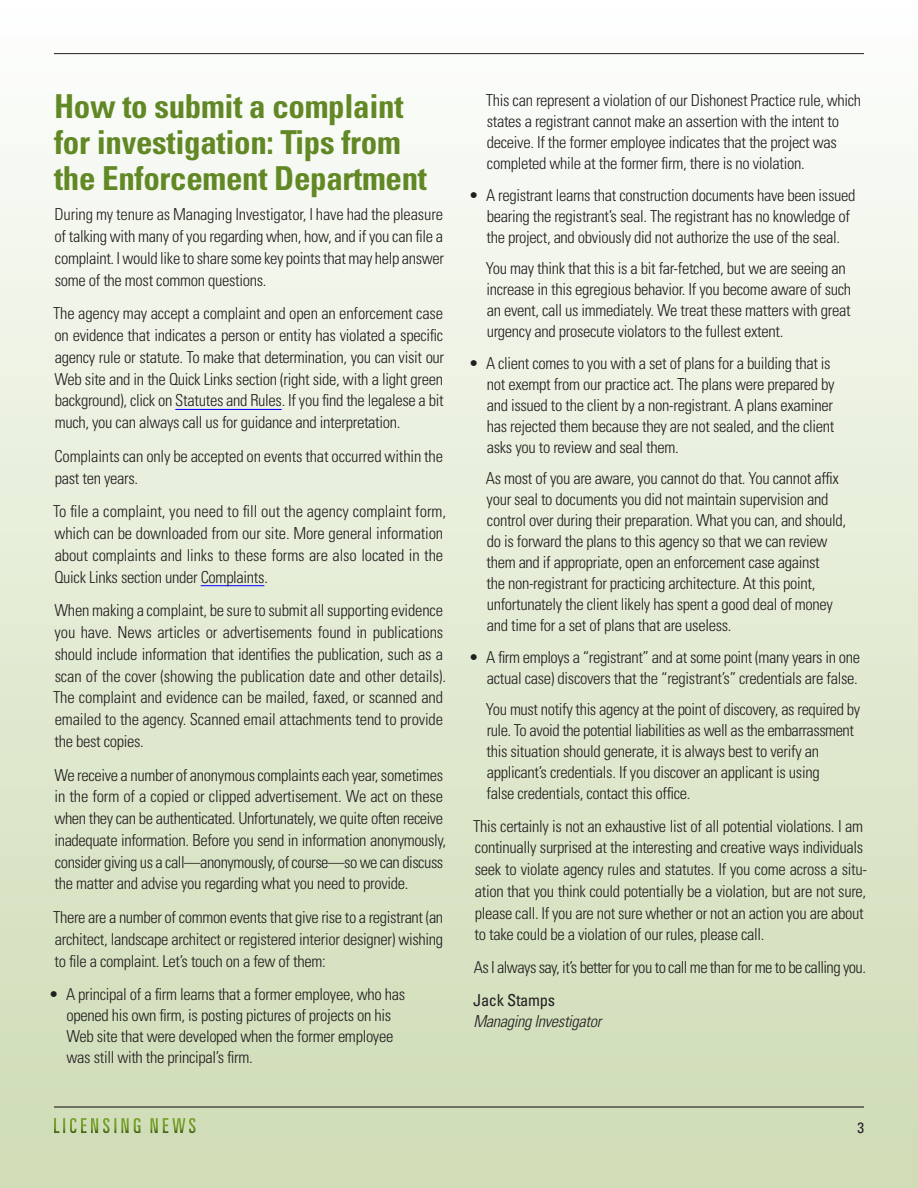
<style>
.page{position:relative;width:918px;height:1188px;background:#fff}
.page>*{position:absolute;margin:0;border:0;box-sizing:border-box;transform-origin:0 0}
.Text-Header{font:700 condensed 33px/36px "Univers LT Std";letter-spacing:-.01em;color:#628825}
.CE-Text{font:300 condensed 16.5px/21.8px "Univers LT Std";letter-spacing:-.02em;color:#231f20}
.CE-Text_Bulletted{font:300 condensed 16.5px/21px "Univers LT Std";letter-spacing:-.02em;color:#231f20}
.CE-Text-2{font:italic 300 condensed 16.5px "Univers LT Std";letter-spacing:-.02em;color:#231f20}
.CE-Text-3{font:condensed 16.5px "Univers LT Std";letter-spacing:-.02em;color:#231f20}
.t1{font:condensed 15px "Univers LT Std";color:#231f20}
</style>
<div class="page">
<div style="left:0;top:0;width:918px;height:1188px;background:linear-gradient(to bottom,#fdfefc,#cddbb3)"></div>
<hr style="left:54px;top:53px;width:810px;height:1px;background:#231f20">
<svg style="left:54px;top:1118px;width:141px;height:15px;background:#adc386"></svg>
<hr style="left:54px;top:1106px;width:810px;height:2px;background:#231f20">
<hr style="left:175px;top:409px;width:107px;height:1px;background:#00f">
<hr style="left:201px;top:585px;width:63px;height:1px;background:#00f">
<p class="Text-Header" style="left:54px;top:89px;width:375px">How to submit a complaint for investigation: Tips from the Enforcement Department</p>
<p class="CE-Text" style="left:55px;top:204px;width:391px;text-align:justify">During my tenure as Managing Investigator, I have had the pleasure of talking with many of you regarding when, how, and if you can file a complaint. I would like to share some key points that may help answer some of the most common questions.</p>
<p class="CE-Text" style="left:53px;top:303px;width:393px;text-align:justify">The agency may accept a complaint and open an enforcement case on evidence that indicates a person or entity has violated a specific agency rule or statute. To make that determination, you can visit our Web site and in the Quick Links section (right side, with a light green background), click on Statutes and Rules. If you find the legalese a bit much, you can always call us for guidance and interpretation.</p>
<p class="CE-Text" style="left:54px;top:445px;width:390px">Complaints can only be accepted on events that occurred within the past ten years.</p>
<p class="CE-Text" style="left:53px;top:501px;width:395px">To file a complaint, you need to fill out the agency complaint form, which can be downloaded from our site. More general information about complaints and links to these forms are also located in the Quick Links section under Complaints.</p>
<p class="CE-Text" style="left:53px;top:600px;width:394px">When making a complaint, be sure to submit all supporting evidence you have. News articles or advertisements found in publications should include information that identifies the publication, such as a scan of the cover (showing the publication date and other details).<br>The complaint and evidence can be mailed, faxed, or scanned and emailed to the agency. Scanned email attachments tend to provide the best copies.</p>
<p class="CE-Text" style="left:54px;top:764px;width:393px">We receive a number of anonymous complaints each year, sometimes in the form of a copied or clipped advertisement. We act on these when they can be authenticated. Unfortunately, we quite often receive inadequate information. Before you send in information anonymously, consider giving us a call—anonymously, of course—so we can discuss the matter and advise you regarding what you need to provide.</p>
<p class="CE-Text" style="left:53px;top:907px;width:392px;text-align:justify">There are a number of common events that give rise to a registrant (an architect, landscape architect or registered interior designer) wishing to file a complaint. Let’s touch on a few of them:</p>
<p class="CE-Text_Bulletted" style="left:66px;top:983px;width:340px;text-indent:-18px">• A principal of a firm learns that a former employee, who has opened his own firm, is posting pictures of projects on his Web site that were developed when the former employee was still with the principal’s firm.</p>
<p class="CE-Text_Bulletted" style="left:486px;top:90px;width:377px">This can represent a violation of our Dishonest Practice rule, which states a registrant cannot make an assertion with the intent to deceive. If the former employee indicates that the project was completed while at the former firm, there is no violation.</p>
<p class="CE-Text_Bulletted" style="left:486px;top:185px;width:370px;text-indent:-18px">• A registrant learns that construction documents have been issued bearing the registrant’s seal. The registrant has no knowledge of the project, and obviously did not authorize the use of the seal.</p>
<p class="CE-Text_Bulletted" style="left:486px;top:258px;width:367px">You may think that this is a bit far-fetched, but we are seeing an increase in this egregious behavior. If you become aware of such an event, call us immediately. We treat these matters with great urgency and prosecute violators to the fullest extent.</p>
<p class="CE-Text_Bulletted" style="left:487px;top:353px;width:349px;text-indent:-18px">• A client comes to you with a set of plans for a building that is not exempt from our practice act. The plans were prepared by and issued to the client by a non-registrant. A plans examiner has rejected them because they are not sealed, and the client asks you to review and seal them.</p>
<p class="CE-Text_Bulletted" style="left:486px;top:468px;width:362px">As most of you are aware, you cannot do that. You cannot affix your seal to documents you did not maintain supervision and control over during their preparation. What you can, and should, do is forward the plans to this agency so that we can review them and if appropriate, open an enforcement case against<br>the non-registrant for practicing architecture. At this point, unfortunately the client likely has spent a good deal of money and time for a set of plans that are useless.</p>
<p class="CE-Text_Bulletted" style="left:469px;top:647px;width:393px;text-align:right">• A firm employs a “registrant” and at some point (many years in one actual case) discovers that the “registrant’s” credentials are false.</p>
<p class="CE-Text_Bulletted" style="left:486px;top:699px;width:376px">You must notify this agency at the point of discovery, as required by rule. To avoid the potential liabilities as well as the embarrassment this situation should generate, it is always best to verify an applicant’s credentials. If you discover an applicant is using<br>false credentials, contact this office.</p>
<p class="CE-Text" style="left:473px;top:815px;width:395px">This certainly is not an exhaustive list of all potential violations. I am continually surprised at the interesting and creative ways individuals seek to violate agency rules and statutes. If you come across a situ&shy;ation that you think could potentially be a violation, but are not sure, please call. If you are not sure whether or not an action you are about to take could be a violation of our rules, please call.</p>
<p class="CE-Text" style="left:474px;top:957px;width:394px">As I always say, it’s better for you to call me than for me to be calling you.</p>
<p class="CE-Text-3" style="left:473px;top:990px;width:83px">Jack Stamps</p>
<p class="CE-Text-2" style="left:473px;top:1012px;width:130px">Managing Investigator</p>
<p class="t1" style="left:857px;top:1118px;width:8px">3</p>
</div>
